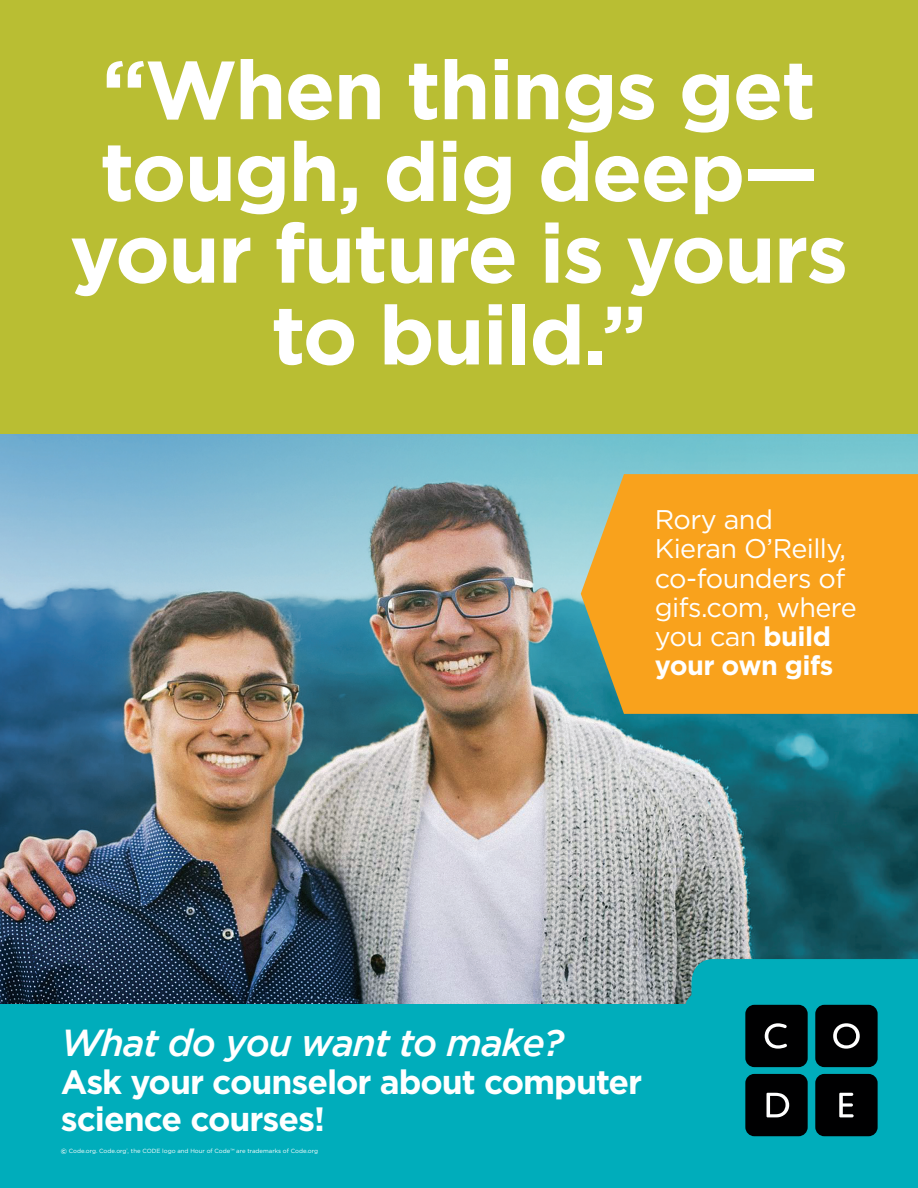
<style>
.page{position:relative;width:918px;height:1188px;background:#fff}
.page>*{position:absolute;margin:0;border:0;box-sizing:border-box;transform-origin:0 0}
.t1{font:700 82.5px/81.8px "Gotham";letter-spacing:-.02em;color:#fff;text-align:center}
.t2{font:italic 500 37.5px "Gotham";letter-spacing:-.03em;color:#fff}
.t3{font:700 33.75px "Gotham";letter-spacing:-.03em;color:#fff}
.t4{font:700 30px "Gotham";letter-spacing:-.03em;color:#fff}
.t5{font:27px/29.1px "Gotham";letter-spacing:-.02em;color:#fff}
.t6{font:6px "Gotham";color:#fff}
.s1{font-weight:700}
.s2{font-weight:700;font-size:7.5px}
</style>
<div class="page">
<img style="left:0;top:433px;width:918px;height:572px">
<div style="left:0;top:0;width:918px;height:433px;background:#b9be33"></div>
<svg style="left:581px;top:474px;width:337px;height:240px;fill:#f9a21c"></svg>
<div style="left:0;top:1005px;width:918px;height:183px;background:#00adbb"></div>
<svg style="left:685px;top:959px;width:233px;height:178px"></svg>
<p class="t1" style="left:70px;top:49px;width:780px">“When things get tough, dig deep— your future is yours to build.”</p>
<p class="t5" style="left:655px;top:505px;width:203px">Rory and<br>Kieran O’Reilly, co-founders of gifs.com, where you can <span class="s1">build your own gifs</span></p>
<p class="t2" style="left:61px;top:1022px;width:505px">What do you want to make?</p>
<p class="t3" style="left:61px;top:1059px;width:583px">Ask your counselor about computer</p>
<p class="t3" style="left:61px;top:1097px;width:266px">science courses!</p>
<p class="t6" style="left:61px;top:1147px;width:259px"><span class="s2">©</span> Code.org. Code.org<sup>®</sup>, the CODE logo and Hour of Code™ are trademarks of Code.org</p>
<p class="t4" style="left:54px;top:1079px;width:282px">Anybody can learn!</p>
</div>
